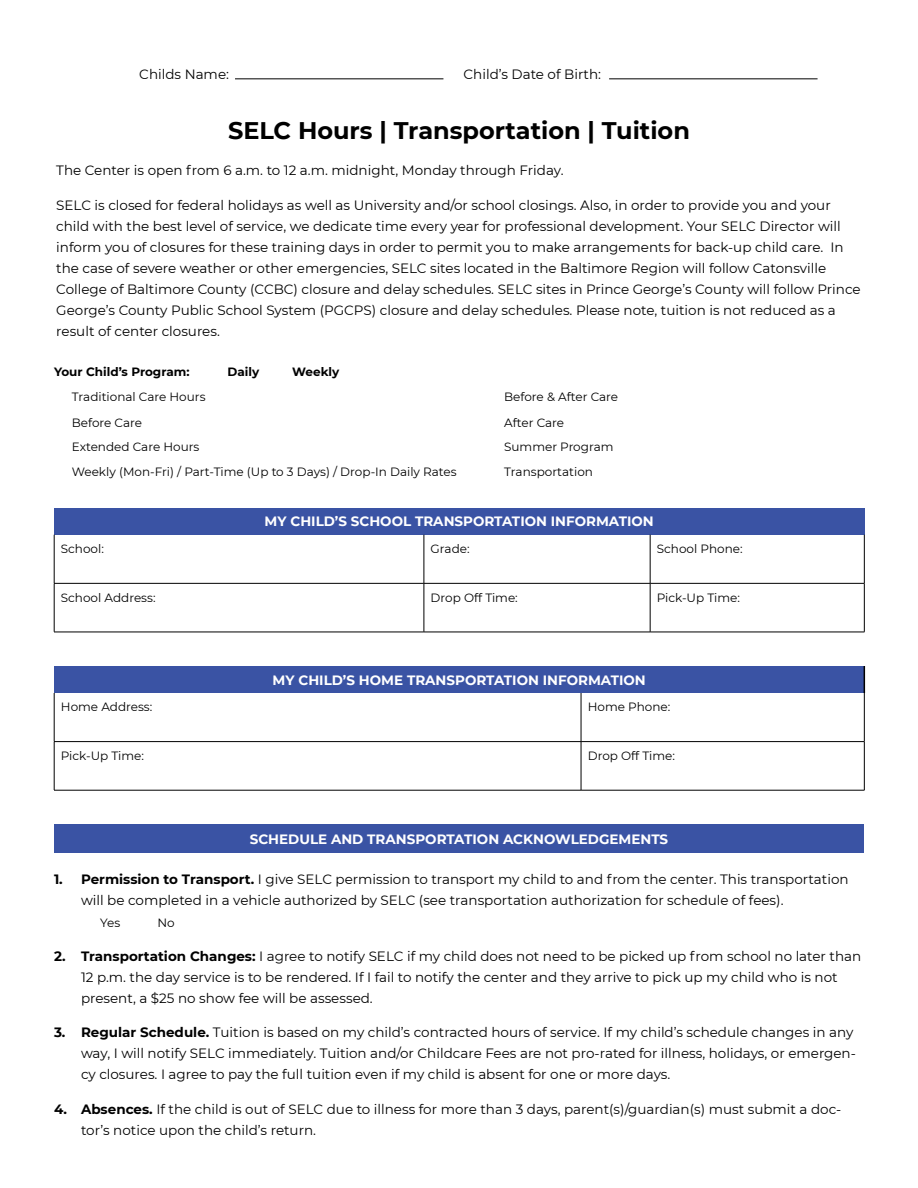
<style>
.page{position:relative;width:918px;height:1188px;background:#fff}
.page>*{position:absolute;margin:0;border:0;box-sizing:border-box;transform-origin:0 0}
.t1{font:700 24px "Montserrat";color:#000}
.t2{font:13.5px/21px "Montserrat";color:#000}
.t3{font:700 13.5px "Montserrat";color:#fff}
.t4{font:12px "Montserrat";color:#000}
.t5{font:700 12px "Montserrat";color:#000}
.s1{font-weight:700}
</style>
<div class="page">
<hr style="left:235px;top:79px;width:208px;height:1px;background:#000">
<hr style="left:609px;top:79px;width:209px;height:1px;background:#000">
<div style="left:54px;top:508px;width:810px;height:27px;background:#3a53a4"></div>
<hr style="left:54px;top:583px;width:370px;height:1px;background:#000">
<hr style="left:424px;top:583px;width:226px;height:1px;background:#000">
<hr style="left:650px;top:583px;width:215px;height:1px;background:#000">
<hr style="left:54px;top:632px;width:370px;height:1px;background:#000">
<hr style="left:424px;top:632px;width:226px;height:1px;background:#000">
<hr style="left:650px;top:632px;width:215px;height:1px;background:#000">
<hr style="left:54px;top:535px;width:1px;height:48px;background:#000">
<hr style="left:54px;top:584px;width:1px;height:48px;background:#000">
<hr style="left:424px;top:535px;width:1px;height:48px;background:#000">
<hr style="left:650px;top:535px;width:1px;height:48px;background:#000">
<hr style="left:864px;top:535px;width:1px;height:48px;background:#000">
<hr style="left:424px;top:584px;width:1px;height:48px;background:#000">
<hr style="left:650px;top:584px;width:1px;height:48px;background:#000">
<hr style="left:864px;top:584px;width:1px;height:48px;background:#000">
<div style="left:54px;top:666px;width:810px;height:27px;background:#3a53a4"></div>
<svg style="left:864px;top:666px;width:1px;height:27px"></svg>
<hr style="left:54px;top:741px;width:527px;height:1px;background:#000">
<hr style="left:581px;top:741px;width:284px;height:1px;background:#000">
<hr style="left:54px;top:790px;width:527px;height:1px;background:#000">
<hr style="left:581px;top:790px;width:284px;height:1px;background:#000">
<hr style="left:54px;top:693px;width:1px;height:48px;background:#000">
<hr style="left:54px;top:742px;width:1px;height:48px;background:#000">
<hr style="left:581px;top:693px;width:1px;height:48px;background:#000">
<hr style="left:864px;top:693px;width:1px;height:48px;background:#000">
<hr style="left:581px;top:742px;width:1px;height:48px;background:#000">
<hr style="left:864px;top:742px;width:1px;height:48px;background:#000">
<div style="left:54px;top:825px;width:810px;height:28px;background:#3a53a4"></div>
<p class="t2" style="left:139px;top:64px;width:91px">Childs Name:</p>
<p class="t2" style="left:464px;top:64px;width:139px">Child’s Date of Birth:</p>
<h1 class="t1" style="left:228px;top:113px;width:463px">SELC Hours | Transportation | Tuition</h1>
<p class="t2" style="left:56px;top:159px;width:509px">The Center is open from 6 a.m. to 12 a.m. midnight, Monday through Friday.</p>
<p class="t2" style="left:56px;top:194px;width:806px">SELC is closed for federal holidays as well as University and/or school closings. Also, in order to provide you and your child with the best level of service, we dedicate time every year for professional development. Your SELC Director will inform you of closures for these training days in order to permit you to make arrangements for back-up child care. In the case of severe weather or other emergencies, SELC sites located in the Baltimore Region will follow Catonsville College of Baltimore County (CCBC) closure and delay schedules. SELC sites in Prince George’s County will follow Prince George’s County Public School System (PGCPS) closure and delay schedules. Please note, tuition is not reduced as a result of center closures.</p>
<p class="t5" style="left:54px;top:363px;width:137px">Your Child’s Program:</p>
<p class="t5" style="left:228px;top:363px;width:33px">Daily</p>
<p class="t5" style="left:292px;top:363px;width:49px">Weekly</p>
<p class="t4" style="left:72px;top:389px;width:135px">Traditional Care Hours</p>
<p class="t4" style="left:504px;top:389px;width:116px">Before &amp; After Care</p>
<p class="t4" style="left:72px;top:414px;width:72px">Before Care</p>
<p class="t4" style="left:504px;top:414px;width:62px">After Care</p>
<p class="t4" style="left:72px;top:439px;width:129px">Extended Care Hours</p>
<p class="t4" style="left:504px;top:439px;width:111px">Summer Program</p>
<p class="t4" style="left:72px;top:463px;width:386px">Weekly (Mon-Fri) / Part-Time (Up to 3 Days) / Drop-In Daily Rates</p>
<p class="t4" style="left:504px;top:463px;width:90px">Transportation</p>
<p class="t3" style="left:265px;top:512px;width:391px">MY CHILD’S SCHOOL TRANSPORTATION INFORMATION</p>
<p class="t4" style="left:61px;top:541px;width:45px">School:</p>
<p class="t4" style="left:431px;top:541px;width:41px">Grade:</p>
<p class="t4" style="left:657px;top:541px;width:87px">School Phone:</p>
<p class="t4" style="left:61px;top:589px;width:96px">School Address:</p>
<p class="t4" style="left:431px;top:589px;width:89px">Drop Off Time:</p>
<p class="t4" style="left:657px;top:589px;width:85px">Pick-Up Time:</p>
<p class="t3" style="left:273px;top:670px;width:375px">MY CHILD’S HOME TRANSPORTATION INFORMATION</p>
<p class="t4" style="left:61px;top:699px;width:93px">Home Address:</p>
<p class="t4" style="left:588px;top:699px;width:84px">Home Phone:</p>
<p class="t4" style="left:61px;top:747px;width:85px">Pick-Up Time:</p>
<p class="t4" style="left:588px;top:747px;width:89px">Drop Off Time:</p>
<p class="t3" style="left:250px;top:829px;width:420px">SCHEDULE AND TRANSPORTATION ACKNOWLEDGEMENTS</p>
<p class="t2" style="left:81px;top:869px;width:769px;text-indent:-27px"><span class="s1">1. Permission to Transport.</span> I give SELC permission to transport my child to and from the center. This transportation will be completed in a vehicle authorized by SELC (see transportation authorization for schedule of fees).</p>
<p class="t4" style="left:100px;top:915px;width:22px">Yes</p>
<p class="t4" style="left:158px;top:915px;width:19px">No</p>
<p class="t2" style="left:81px;top:945px;width:782px;text-indent:-27px"><span class="s1">2. Transportation Changes:</span> I agree to notify SELC if my child does not need to be picked up from school no later than<br>12 p.m. the day service is to be rendered. If I fail to notify the center and they arrive to pick up my child who is not present, a $25 no show fee will be assessed.</p>
<p class="t2" style="left:81px;top:1022px;width:776px;text-indent:-27px"><span class="s1">3. Regular Schedule.</span> Tuition is based on my child’s contracted hours of service. If my child’s schedule changes in any way, I will notify SELC immediately. Tuition and/or Childcare Fees are not pro-rated for illness, holidays, or emergen&shy;cy closures. I agree to pay the full tuition even if my child is absent for one or more days.</p>
<p class="t2" style="left:81px;top:1098px;width:762px;text-indent:-27px"><span class="s1">4. Absences.</span> If the child is out of SELC due to illness for more than 3 days, parent(s)/guardian(s) must submit a doc&shy;tor’s notice upon the child’s return.</p>
</div>
